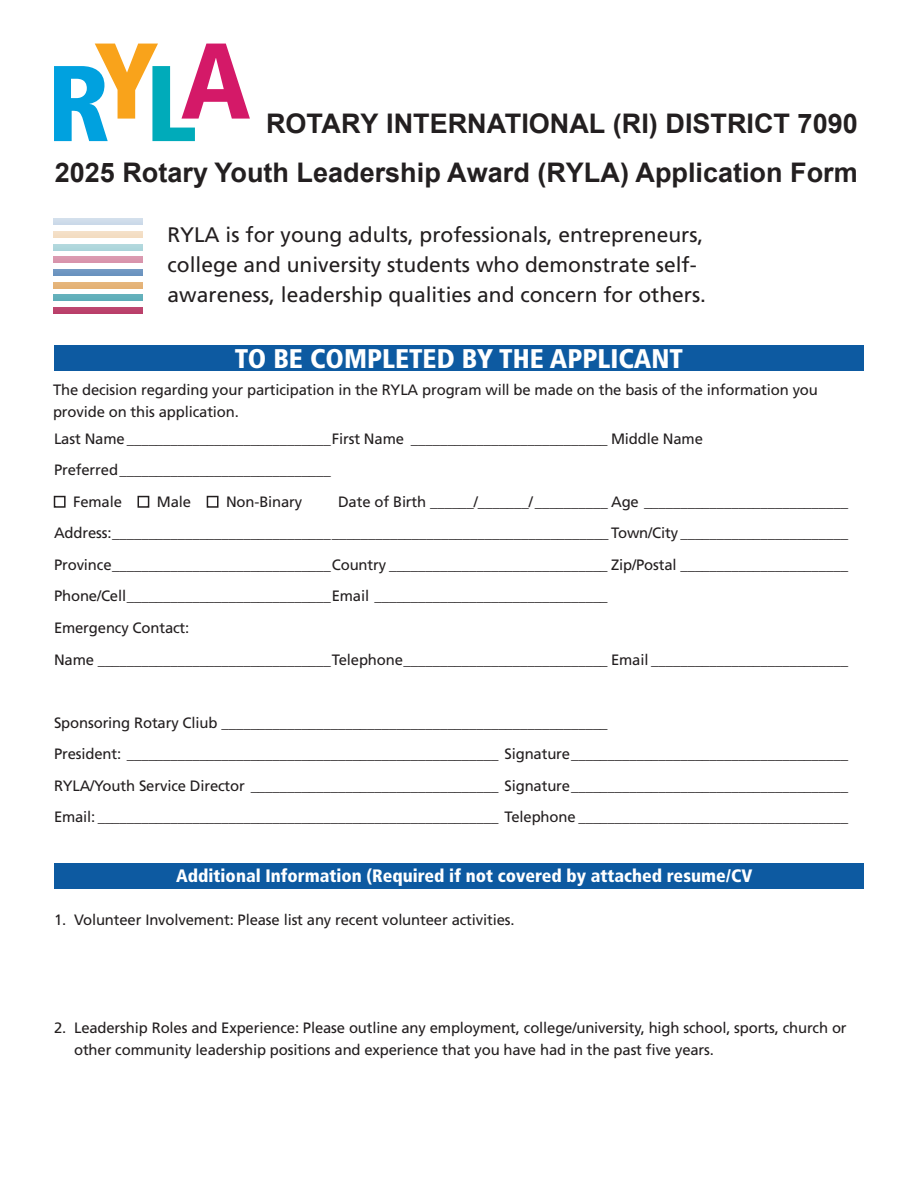
<style>
.page{position:relative;width:918px;height:1189px;background:#fff}
.page>*{position:absolute;margin:0;border:0;box-sizing:border-box;transform-origin:0 0}
.t1{font:700 27px/48.3px "Arial";color:#231f20;text-align:right}
.t2{font:900 condensed 27px "Frutiger LT Std";color:#fff}
.t3{font:21px/30px "Frutiger LT Std";color:#231f20}
.t4{font:900 condensed 18px "Frutiger LT Std";color:#fff}
.t5{font:15px/21.6px "Frutiger LT Std";letter-spacing:-.01em;color:#231f20}
.s1{font-style:inherit}
</style>
<div class="page">
<div style="left:53px;top:219px;width:90px;height:6px;background:#cedbe9"></div>
<div style="left:53px;top:269px;width:90px;height:7px;background:#6e96c1"></div>
<div style="left:53px;top:231px;width:90px;height:7px;background:#f3dec5"></div>
<div style="left:53px;top:282px;width:90px;height:6px;background:#e5b379"></div>
<div style="left:53px;top:244px;width:90px;height:6px;background:#b0d7dc"></div>
<div style="left:53px;top:295px;width:90px;height:6px;background:#61afba"></div>
<div style="left:53px;top:257px;width:90px;height:6px;background:#d996ad"></div>
<div style="left:53px;top:307px;width:90px;height:7px;background:#bb436c"></div>
<div style="left:54px;top:345px;width:809px;height:26px;background:#0d5aa1"></div>
<div style="left:54px;top:862px;width:809px;height:26px;background:#0d5aa1"></div>
<svg style="left:54px;top:44px;width:196px;height:97px"></svg>
<p class="t1" style="left:55px;top:100px;width:804px">ROTARY INTERNATIONAL (RI) DISTRICT 7090<br>202<span class="s1">5</span> Rotary Youth Leadership Award (RYLA) Application Form</p>
<p class="t3" style="left:167px;top:220px;width:539px">RYLA is for young adults, professionals, entrepreneurs, college and university students who demonstrate self&shy;awareness, leadership qualities and concern for others.</p>
<p class="t2" style="left:235px;top:342px;width:449px">TO BE COMPLETED BY THE APPLICANT</p>
<p class="t5" style="left:53px;top:379px;width:766px">The decision regarding your participation in the RYLA program will be made on the basis of the information you provide on this application.</p>
<p class="t5" style="left:54px;top:428px;width:650px">Last Name ____________________________First Name ___________________________ Middle Name</p>
<p class="t5" style="left:54px;top:459px;width:278px">Preferred_____________________________</p>
<p class="t5" style="left:54px;top:491px;width:250px">■ Female ■ Male ■ Non-Binary</p>
<p class="t5" style="left:338px;top:491px;width:511px">Date of Birth ______/_______/__________ Age ____________________________</p>
<p class="t5" style="left:54px;top:522px;width:795px">Address:____________________________________________________________________ Town/City _______________________</p>
<p class="t5" style="left:54px;top:554px;width:795px">Province______________________________Country ______________________________ Zip/Postal _______________________</p>
<p class="t5" style="left:54px;top:585px;width:555px">Phone/Cell____________________________Email ________________________________</p>
<p class="t5" style="left:54px;top:617px;width:137px">Emergency Contact:</p>
<p class="t5" style="left:54px;top:648px;width:795px">Name ________________________________Telephone____________________________ Email ___________________________</p>
<p class="t5" style="left:54px;top:711px;width:555px">Sponsoring Rotary Cliub _____________________________________________________</p>
<p class="t5" style="left:54px;top:743px;width:795px">President: ___________________________________________________ Signature______________________________________</p>
<p class="t5" style="left:54px;top:774px;width:795px">RYLA/Youth Service Director __________________________________ Signature______________________________________</p>
<p class="t5" style="left:54px;top:806px;width:795px">Email: _______________________________________________________ Telephone _____________________________________</p>
<p class="t4" style="left:176px;top:864px;width:577px">Additional Information (Required if not covered by attached resume/CV</p>
<p class="t5" style="left:54px;top:909px;width:462px">1. Volunteer Involvement: Please list any recent volunteer activities.</p>
<p class="t5" style="left:74px;top:1017px;width:773px;text-indent:-20px">2. Leadership Roles and Experience: Please outline any employment, college/university, high school, sports, church or other community leadership positions and experience that you have had in the past five years.</p>
</div>
